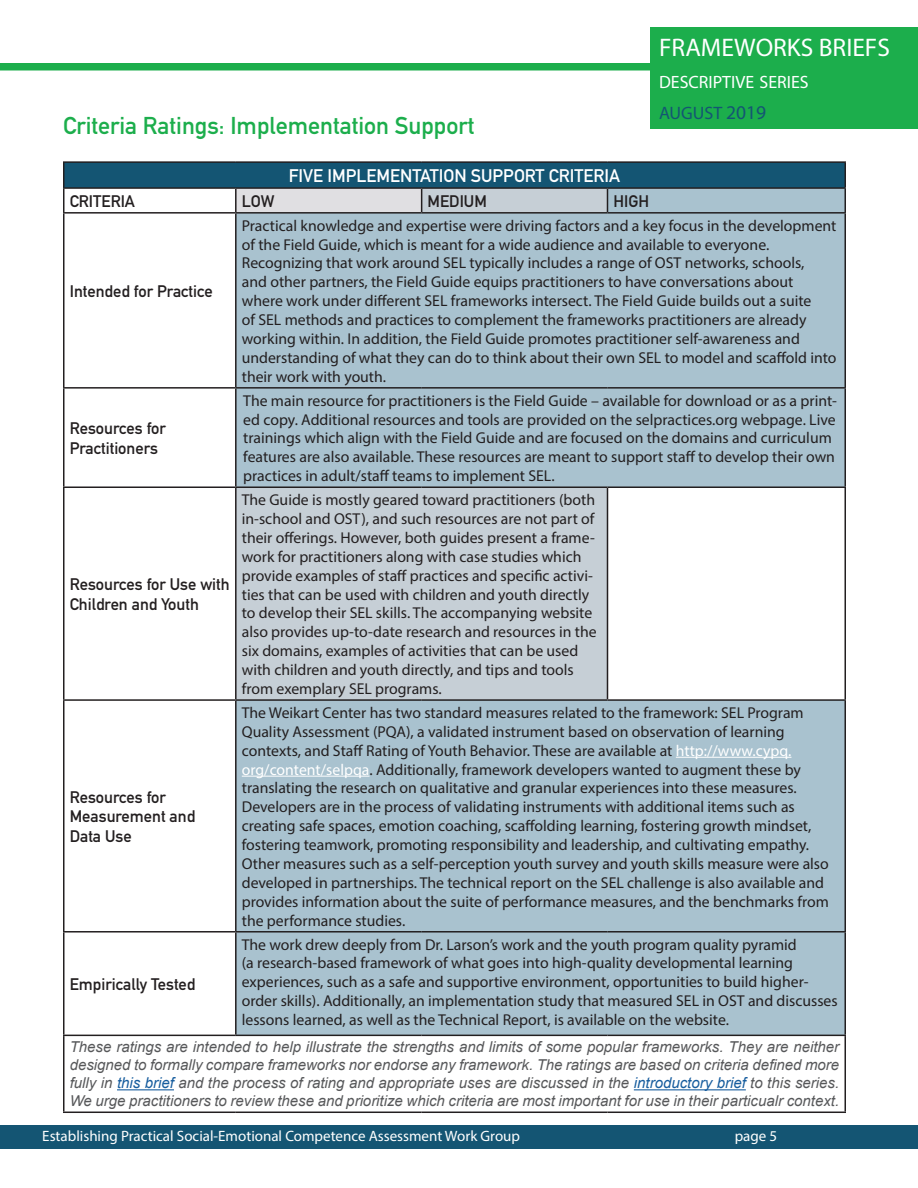
<style>
.page{position:relative;width:918px;height:1188px;background:#fff}
.page>*{position:absolute;margin:0;border:0;box-sizing:border-box;transform-origin:0 0}
.t1{font:25.5px "Myriad Pro";color:#fff}
.t2{font:700 24px "DIN Alternate";color:#1cae4c}
.t3{font:700 18px "DIN Alternate";color:#fff}
.t4{font:18px "Myriad Pro";color:#145573}
.t5{font:17.85px "Myriad Pro";color:#fff}
.t6{font:700 16.5px "DIN Alternate";color:#231f20}
.t7{font:15.75px/18.9px "Myriad Pro";color:#231f20}
.t8{font:italic 15px/18px "Arial";color:#57585a;text-align:justify}
.t9{font:15px "Myriad Pro";color:#fff}
.s1{font-size:19.5px}
.s2{color:#fff}
.s3{color:#175d9e}
</style>
<div class="page">
<div style="left:0;top:63px;width:918px;height:7px;background:#1cae4c"></div>
<div style="left:0;top:1125px;width:918px;height:23px;background:#145573"></div>
<div style="left:650px;top:27px;width:268px;height:101px;background:#1cae4c"></div>
<div style="left:64px;top:162px;width:781px;height:26px;background:#145573"></div>
<div style="left:236px;top:188px;width:186px;height:25px;background:#e0dfe2"></div>
<div style="left:422px;top:188px;width:186px;height:25px;background:#c6cfd6"></div>
<div style="left:608px;top:188px;width:237px;height:25px;background:#a9c2cf"></div>
<div style="left:237px;top:214px;width:607px;height:821px;background:#a9c2cf"></div>
<div style="left:236px;top:487px;width:372px;height:213px;background:#c6cfd6"></div>
<div style="left:608px;top:487px;width:237px;height:213px;background:#fff"></div>
<hr style="left:63px;top:214px;width:1px;height:173px;background:#231f20">
<hr style="left:235px;top:214px;width:2px;height:173px;background:#231f20">
<hr style="left:844px;top:214px;width:2px;height:173px;background:#231f20">
<hr style="left:63px;top:387px;width:173px;height:2px;background:#231f20">
<hr style="left:63px;top:389px;width:1px;height:97px;background:#231f20">
<hr style="left:236px;top:387px;width:186px;height:2px;background:#231f20">
<hr style="left:235px;top:389px;width:2px;height:97px;background:#231f20">
<hr style="left:422px;top:387px;width:186px;height:2px;background:#231f20">
<hr style="left:608px;top:387px;width:238px;height:2px;background:#231f20">
<hr style="left:844px;top:389px;width:2px;height:97px;background:#231f20">
<hr style="left:63px;top:486px;width:173px;height:2px;background:#231f20">
<hr style="left:63px;top:488px;width:1px;height:211px;background:#231f20">
<hr style="left:236px;top:486px;width:186px;height:2px;background:#231f20">
<hr style="left:235px;top:488px;width:2px;height:211px;background:#231f20">
<hr style="left:422px;top:486px;width:186px;height:2px;background:#231f20">
<hr style="left:608px;top:486px;width:238px;height:2px;background:#231f20">
<hr style="left:607px;top:488px;width:1px;height:211px;background:#231f20">
<hr style="left:844px;top:488px;width:2px;height:211px;background:#231f20">
<hr style="left:63px;top:699px;width:173px;height:2px;background:#231f20">
<hr style="left:63px;top:701px;width:1px;height:230px;background:#231f20">
<hr style="left:236px;top:699px;width:186px;height:2px;background:#231f20">
<hr style="left:235px;top:701px;width:2px;height:230px;background:#231f20">
<hr style="left:422px;top:699px;width:186px;height:2px;background:#231f20">
<hr style="left:608px;top:699px;width:238px;height:2px;background:#231f20">
<hr style="left:844px;top:701px;width:2px;height:230px;background:#231f20">
<hr style="left:63px;top:931px;width:173px;height:2px;background:#231f20">
<hr style="left:63px;top:933px;width:1px;height:102px;background:#231f20">
<hr style="left:236px;top:931px;width:186px;height:2px;background:#231f20">
<hr style="left:235px;top:933px;width:2px;height:102px;background:#231f20">
<hr style="left:422px;top:931px;width:186px;height:2px;background:#231f20">
<hr style="left:608px;top:931px;width:238px;height:2px;background:#231f20">
<hr style="left:844px;top:933px;width:2px;height:102px;background:#231f20">
<hr style="left:63px;top:1035px;width:173px;height:1px;background:#231f20">
<hr style="left:63px;top:1036px;width:1px;height:76px;background:#231f20">
<hr style="left:236px;top:1035px;width:186px;height:1px;background:#231f20">
<hr style="left:422px;top:1035px;width:186px;height:1px;background:#231f20">
<hr style="left:608px;top:1035px;width:238px;height:1px;background:#231f20">
<hr style="left:844px;top:1036px;width:2px;height:76px;background:#231f20">
<hr style="left:63px;top:1112px;width:173px;height:1px;background:#231f20">
<hr style="left:236px;top:1112px;width:186px;height:1px;background:#231f20">
<hr style="left:422px;top:1112px;width:186px;height:1px;background:#231f20">
<hr style="left:608px;top:1112px;width:238px;height:1px;background:#231f20">
<hr style="left:63px;top:161px;width:173px;height:2px;background:#231f20">
<hr style="left:236px;top:161px;width:186px;height:2px;background:#231f20">
<hr style="left:422px;top:161px;width:186px;height:2px;background:#231f20">
<hr style="left:608px;top:161px;width:238px;height:2px;background:#231f20">
<hr style="left:844px;top:163px;width:2px;height:24px;background:#231f20">
<hr style="left:63px;top:187px;width:173px;height:2px;background:#231f20">
<svg style="left:63px;top:163px;width:1px;height:49px"></svg>
<hr style="left:236px;top:187px;width:186px;height:2px;background:#231f20">
<hr style="left:235px;top:189px;width:2px;height:23px;background:#231f20">
<hr style="left:422px;top:187px;width:186px;height:2px;background:#231f20">
<svg style="left:421px;top:189px;width:1px;height:23px"></svg>
<hr style="left:608px;top:187px;width:238px;height:2px;background:#231f20">
<svg style="left:607px;top:189px;width:1px;height:23px"></svg>
<hr style="left:844px;top:189px;width:2px;height:23px;background:#231f20">
<hr style="left:63px;top:212px;width:173px;height:2px;background:#231f20">
<hr style="left:236px;top:212px;width:186px;height:2px;background:#231f20">
<hr style="left:422px;top:212px;width:186px;height:2px;background:#231f20">
<hr style="left:608px;top:212px;width:238px;height:2px;background:#231f20">
<hr style="left:676px;top:757px;width:115px;height:1px;background:#fff">
<hr style="left:242px;top:776px;width:128px;height:1px;background:#fff">
<hr style="left:117px;top:1089px;width:57px;height:1px;background:#175d9e">
<hr style="left:634px;top:1089px;width:112px;height:1px;background:#175d9e">
<p class="t2" style="left:63px;top:107px;width:413px">Criteria Ratings: Implementation Support</p>
<p class="t3" style="left:289px;top:162px;width:333px">FIVE IMPLEMENTATION SUPPORT CRITERIA</p>
<p class="t6" style="left:70px;top:188px;width:67px">CRITERIA</p>
<p class="t6" style="left:242px;top:188px;width:34px">LOW</p>
<p class="t6" style="left:428px;top:188px;width:61px">MEDIUM</p>
<p class="t6" style="left:614px;top:188px;width:37px">HIGH</p>
<p class="t1" style="left:659px;top:32px;width:232px">FRAMEWORKS BRIEFS</p>
<p class="t5" style="left:659px;top:71px;width:151px">DESCRIPTIVE SERIES</p>
<p class="t4" style="left:659px;top:102px;width:109px">AUGUST <span class="s1">2019</span></p>
<p class="t6" style="left:70px;top:278px;width:144px">Intended for Practice</p>
<p class="t6" style="left:70px;top:416px;width:98px">Resources for</p>
<p class="t6" style="left:70px;top:435px;width:90px">Practitioners</p>
<p class="t6" style="left:70px;top:572px;width:161px">Resources for Use with</p>
<p class="t6" style="left:70px;top:592px;width:131px">Children and Youth</p>
<p class="t6" style="left:70px;top:784px;width:98px">Resources for</p>
<p class="t6" style="left:70px;top:804px;width:127px">Measurement and</p>
<p class="t6" style="left:70px;top:824px;width:64px">Data Use</p>
<p class="t7" style="left:242px;top:216px;width:596px">Practical knowledge and expertise were driving factors and a key focus in the development of the Field Guide, which is meant for a wide audience and available to everyone.<br>Recognizing that work around SEL typically includes a range of OST networks, schools,<br>and other partners, the Field Guide equips practitioners to have conversations about where work under different SEL frameworks intersect. The Field Guide builds out a suite<br>of SEL methods and practices to complement the frameworks practitioners are already working within. In addition, the Field Guide promotes practitioner self-awareness and understanding of what they can do to think about their own SEL to model and scaffold into their work with youth.</p>
<p class="t7" style="left:243px;top:391px;width:595px">The main resource for practitioners is the Field Guide – available for download or as a print&shy;ed copy. Additional resources and tools are provided on the selpractices.org webpage. Live trainings which align with the Field Guide and are focused on the domains and curriculum features are also available. These resources are meant to support staff to develop their own practices in adult/staff teams to implement SEL.</p>
<p class="t7" style="left:242px;top:490px;width:356px">The Guide is mostly geared toward practitioners (both in-school and OST), and such resources are not part of their offerings. However, both guides present a frame&shy;work for practitioners along with case studies which provide examples of staff practices and specific activi&shy;ties that can be used with children and youth directly to develop their SEL skills. The accompanying website also provides up-to-date research and resources in the six domains, examples of activities that can be used with children and youth directly, and tips and tools from exemplary SEL programs.</p>
<p class="t7" style="left:242px;top:703px;width:589px">The Weikart Center has two standard measures related to the framework: SEL Program Quality Assessment (PQA), a validated instrument based on observation of learning contexts, and Staff Rating of Youth Behavior. These are available at <span class="s2">http://www.cypq. org/content/selpqa</span>. Additionally, framework developers wanted to augment these by translating the research on qualitative and granular experiences into these measures.<br>Developers are in the process of validating instruments with additional items such as creating safe spaces, emotion coaching, scaffolding learning, fostering growth mindset, fostering teamwork, promoting responsibility and leadership, and cultivating empathy.<br>Other measures such as a self-perception youth survey and youth skills measure were also developed in partnerships. The technical report on the SEL challenge is also available and provides information about the suite of performance measures, and the benchmarks from the performance studies.</p>
<p class="t7" style="left:242px;top:935px;width:597px">The work drew deeply from Dr. Larson’s work and the youth program quality pyramid<br>(a research-based framework of what goes into high-quality developmental learning experiences, such as a safe and supportive environment, opportunities to build higher&shy;order skills). Additionally, an implementation study that measured SEL in OST and discusses lessons learned, as well as the Technical Report, is available on the website.</p>
<p class="t8" style="left:70px;top:1038px;width:771px">These ratings are intended to help illustrate the strengths and limits of some popular frameworks. They are neither designed to formally compare frameworks nor endorse any framework. The ratings are based on criteria defined more fully in <span class="s3">this brief</span> and the process of rating and appropriate uses are discussed in the <span class="s3">introductory brief</span> to this series.<br>We urge practitioners to review these and prioritize which criteria are most important for use in their particualr context.</p>
<p class="t6" style="left:70px;top:972px;width:127px">Empirically Tested</p>
<p class="t9" style="left:42px;top:1126px;width:479px">Establishing Practical Social-Emotional Competence Assessment Work Group</p>
<p class="t9" style="left:735px;top:1126px;width:44px">page 5</p>
</div>
